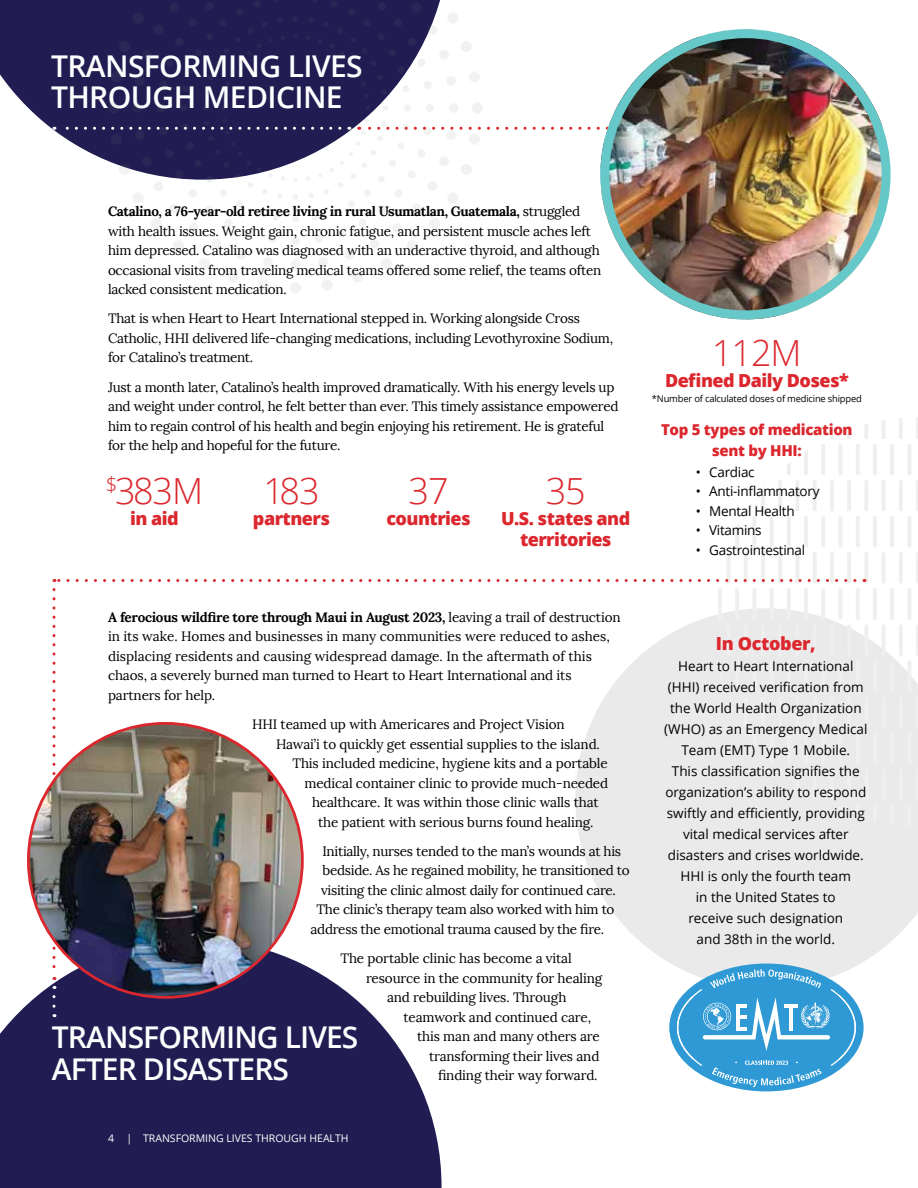
<style>
.page{position:relative;width:918px;height:1188px;background:#fff}
.page>*{position:absolute;margin:0;border:0;box-sizing:border-box;transform-origin:0 0}
.t1{font:300 36px "Open Sans";letter-spacing:-.03em;color:#db272d}
.t2{font:600 30px/31.5px "Open Sans";letter-spacing:-.02em;color:#fff}
.t3{font:800 18px/21px "Open Sans";letter-spacing:-.03em;color:#db272d;text-align:center}
.t4{font:800 15px/21px "Open Sans";letter-spacing:-.02em;color:#db272d;text-align:center}
.t5{font:13.5px/19.5px "Lora";letter-spacing:-.02em;color:#000}
.t6{font:13.5px/21px "Open Sans";color:#000;text-align:center}
.t7{font:13.5px/19.5px "Lora";color:#000}
.t8{font:13.5px "Open Sans";letter-spacing:-.02em;color:#000}
.t9{font:10.5px "Open Sans";color:#fff}
.t10{font:9.3px "Open Sans";letter-spacing:-.02em;color:#000}
.s1{font-weight:700}
</style>
<div class="page">
<svg style="left:575px;top:608px;width:343px;height:361px;fill:#ebeaea"></svg>
<svg style="left:0;top:0;width:386px;height:130px;fill:#211d52"></svg>
<div style="left:472px;top:102px;width:11px;height:12px;background:#f2f2f2;border-radius:50%"></div>
<div style="left:449px;top:103px;width:10px;height:10px;background:#f2f2f2;border-radius:50%"></div>
<div style="left:425px;top:104px;width:9px;height:8px;background:#f2f2f2;border-radius:50%"></div>
<div style="left:404px;top:105px;width:7px;height:6px;background:#f2f2f2;border-radius:50%"></div>
<svg style="left:383px;top:105px;width:5px;height:6px"></svg>
<svg style="left:366px;top:106px;width:4px;height:4px"></svg>
<div style="left:108px;top:102px;width:11px;height:12px;background:#2a2656;border-radius:50%"></div>
<div style="left:132px;top:103px;width:10px;height:10px;background:#2a2656;border-radius:50%"></div>
<div style="left:157px;top:104px;width:8px;height:8px;background:#2a2656;border-radius:50%"></div>
<div style="left:180px;top:105px;width:7px;height:6px;background:#2a2656;border-radius:50%"></div>
<svg style="left:293px;top:16px;width:5px;height:6px"></svg>
<svg style="left:203px;top:105px;width:5px;height:6px"></svg>
<svg style="left:293px;top:34px;width:5px;height:5px"></svg>
<div style="left:110px;top:0;width:175px;height:98px;background:#211d52"></div>
<svg style="left:221px;top:106px;width:4px;height:4px"></svg>
<svg style="left:306px;top:0;width:174px;height:98px"></svg>
<div style="left:290px;top:282px;width:11px;height:11px;background:#f2f2f2;border-radius:50%"></div>
<svg style="left:54px;top:118px;width:546px;height:172px"></svg>
<svg style="left:0;top:939px;width:442px;height:249px;fill:#211d52"></svg>
<svg style="left:54px;top:579px;width:801px;height:3px"></svg>
<svg style="left:52px;top:590px;width:4px;height:390px"></svg>
<img style="left:28px;top:723px;width:274px;height:274px;border-radius:137px">
<img style="left:600px;top:37px;width:281px;height:282px">
<div style="left:600px;top:29px;width:291px;height:290px;border:9px solid #67c8c9;border-radius:50%"></div>
<svg style="left:52px;top:986px;width:4px;height:20px"></svg>
<div style="left:669px;top:964px;width:195px;height:127px;background:#2e99d5;border-radius:50%"></div>
<svg style="left:677px;top:969px;width:179px;height:118px"></svg>
<h2 class="t2" style="left:51px;top:50px;width:313px">TRANSFORMING LIVES<br>THROUGH MEDICINE</h2>
<p class="t5" style="left:108px;top:202px;width:495px"><span class="s1">Catalino, a 76-year-old retiree living in rural Usumatlan, Guatemala,</span> struggled with health issues. Weight gain, chronic fatigue, and persistent muscle aches left him depressed. Catalino was diagnosed with an underactive thyroid, and although occasional visits from traveling medical teams offered some relief, the teams often lacked consistent medication.</p>
<p class="t5" style="left:108px;top:309px;width:507px">That is when Heart to Heart International stepped in. Working alongside Cross<br>Catholic, HHI delivered life-changing medications, including Levothyroxine Sodium, for Catalino’s treatment.</p>
<p class="t5" style="left:108px;top:377px;width:512px">Just a month later, Catalino’s health improved dramatically. With his energy levels up and weight under control, he felt better than ever. This timely assistance empowered him to regain control of his health and begin enjoying his retirement. He is grateful for the help and hopeful for the future.</p>
<h1 class="t1" style="left:105px;top:466px;width:99px"><sup>$</sup>383M</h1>
<h3 class="t3" style="left:130px;top:507px;width:50px">in aid</h3>
<h1 class="t1" style="left:263px;top:466px;width:58px">183</h1>
<h3 class="t3" style="left:253px;top:507px;width:78px">partners</h3>
<h1 class="t1" style="left:409px;top:466px;width:42px">37</h1>
<h3 class="t3" style="left:387px;top:507px;width:86px">countries</h3>
<h1 class="t1" style="left:546px;top:466px;width:42px">35</h1>
<h3 class="t3" style="left:501px;top:507px;width:131px">U.S. states and territories</h3>
<p class="t7" style="left:108px;top:607px;width:514px"><span class="s1">A ferocious wildfire tore through Maui in August 2023,</span> leaving a trail of destruction in its wake. Homes and businesses in many communities were reduced to ashes, displacing residents and causing widespread damage. In the aftermath of this chaos, a severely burned man turned to Heart to Heart International and its partners for help.</p>
<p class="t5" style="left:252px;top:715px;width:314px">HHI teamed up with Americares and Project Vision</p>
<p class="t5" style="left:276px;top:734px;width:325px">Hawai’i to quickly get essential supplies to the island.</p>
<p class="t5" style="left:293px;top:754px;width:317px">This included medicine, hygiene kits and a portable</p>
<p class="t5" style="left:305px;top:773px;width:305px">medical container clinic to provide much-needed</p>
<p class="t5" style="left:312px;top:793px;width:288px">healthcare. It was within those clinic walls that</p>
<p class="t5" style="left:318px;top:812px;width:277px">the patient with serious burns found healing.</p>
<p class="t5" style="left:323px;top:841px;width:300px">Initially, nurses tended to the man’s wounds at his</p>
<p class="t5" style="left:323px;top:861px;width:309px">bedside. As he regained mobility, he transitioned to</p>
<p class="t5" style="left:321px;top:880px;width:296px">visiting the clinic almost daily for continued care.</p>
<p class="t5" style="left:317px;top:900px;width:300px">The clinic’s therapy team also worked with him to</p>
<p class="t5" style="left:311px;top:919px;width:295px">address the emotional trauma caused by the fire.</p>
<p class="t5" style="left:341px;top:949px;width:233px">The portable clinic has become a vital</p>
<p class="t5" style="left:366px;top:968px;width:238px">resource in the community for healing</p>
<p class="t5" style="left:387px;top:988px;width:181px">and rebuilding lives. Through</p>
<p class="t5" style="left:404px;top:1007px;width:189px">teamwork and continued care,</p>
<p class="t5" style="left:417px;top:1027px;width:184px">this man and many others are</p>
<p class="t5" style="left:429px;top:1046px;width:172px">transforming their lives and</p>
<p class="t5" style="left:438px;top:1066px;width:161px">finding their way forward.</p>
<h2 class="t2" style="left:52px;top:1021px;width:308px">TRANSFORMING LIVES<br>AFTER DISASTERS</h2>
<p class="t9" style="left:108px;top:1131px;width:242px">4 | TRANSFORMING LIVES THROUGH HEALTH</p>
<h1 class="t1" style="left:712px;top:328px;width:91px">112M</h1>
<h3 class="t3" style="left:665px;top:369px;width:185px">Defined Daily Doses*</h3>
<p class="t10" style="left:652px;top:392px;width:212px">*Number of calculated doses of medicine shipped</p>
<p class="t4" style="left:661px;top:418px;width:193px">Top 5 types of medication sent by HHI:</p>
<p class="t8" style="left:696px;top:463px;width:61px">• Cardiac</p>
<p class="t8" style="left:696px;top:482px;width:125px">• Anti-inflammatory</p>
<p class="t8" style="left:696px;top:502px;width:101px">• Mental Health</p>
<p class="t8" style="left:696px;top:521px;width:68px">• Vitamins</p>
<p class="t8" style="left:696px;top:541px;width:111px">• Gastrointestinal</p>
<h3 class="t3" style="left:716px;top:632px;width:101px">In October,</h3>
<p class="t6" style="left:664px;top:656px;width:205px">Heart to Heart International (HHI) received verification from the World Health Organization (WHO) as an Emergency Medical<br>Team (EMT) Type 1 Mobile.<br>This classification signifies the organization’s ability to respond swiftly and efficiently, providing vital medical services after disasters and crises worldwide.<br>HHI is only the fourth team<br>in the United States to<br>receive such designation<br>and 38th in the world.</p>
</div>
